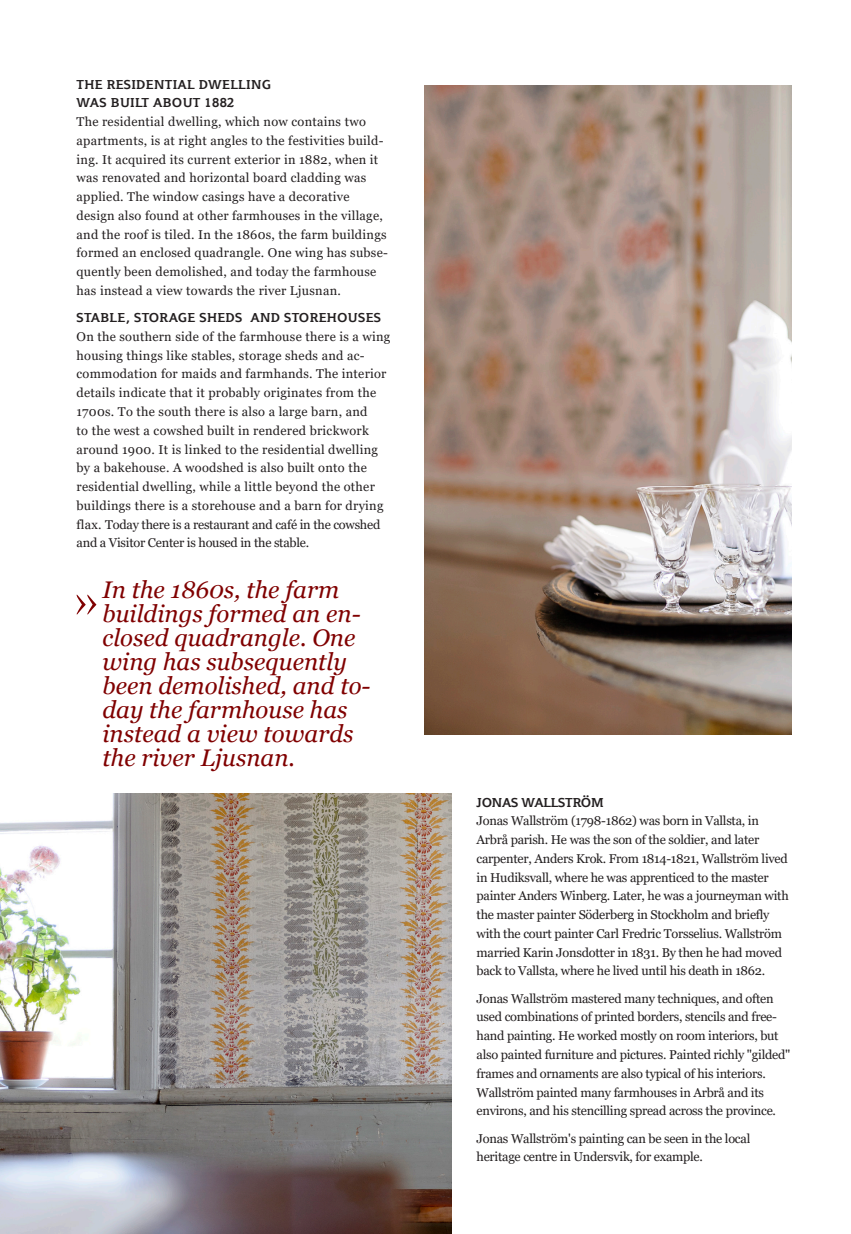
<style>
.page{position:relative;width:851px;height:1234px;background:#fff}
.page>*{position:absolute;margin:0;border:0;box-sizing:border-box;transform-origin:0 0}
.t1{font:italic 24px/24px "Georgia";color:#800101}
.t2{font:12.75px/18.8px "Georgia";letter-spacing:.02em;color:#231f20}
.t3{font:12.75px/18.8px "Georgia";letter-spacing:-.02em;color:#231f20}
.t4{font:700 12.75px/18.8px "Plume";letter-spacing:.02em;color:#231f20}
.s1{font-family:"Plume";font-weight:700}
</style>
<div class="page">
<svg style="left:77px;top:594px;width:19px;height:20px"></svg>
<img style="left:424px;top:85px;width:367px;height:649px">
<img style="left:0;top:793px;width:451px;height:440px">
<p class="t4" style="left:77px;top:74px;width:196px">THE RESIDENTIAL DWELLING<br>WAS BUILT ABOUT 1882</p>
<p class="t2" style="left:77px;top:112px;width:313px">The residential dwelling, which now contains two apartments, is at right angles to the festivities build&shy;ing. It acquired its current exterior in 1882, when it was renovated and horizontal board cladding was applied. The window casings have a decorative design also found at other farmhouses in the village, and the roof is tiled. In the 1860s, the farm buildings formed an enclosed quadrangle. One wing has subse&shy;quently been demolished, and today the farmhouse has instead a view towards the river Ljusnan.</p>
<p class="t4" style="left:77px;top:308px;width:306px">STABLE, STORAGE SHEDS AND STOREHOUSES</p>
<p class="t2" style="left:77px;top:327px;width:315px">On the southern side of the farmhouse there is a wing housing things like stables, storage sheds and ac&shy;commodation for maids and farmhands. The interior details indicate that it probably originates from the 1700s. To the south there is also a large barn, and<br>to the west a cowshed built in rendered brickwork around 1900. It is linked to the residential dwelling by a bakehouse. A woodshed is also built onto the residential dwelling, while a little beyond the other buildings there is a storehouse and a barn for drying flax. Today there is a restaurant and café in the cowshed and a Visitor Center is housed in the stable.</p>
<p class="t1" style="left:102px;top:577px;width:269px">In the 1860s, the farm buildings formed an en&shy;closed quadrangle. One wing has subsequently been demolished, and to&shy;day the farmhouse has instead a view towards the river Ljusnan.</p>
<p class="t3" style="left:476px;top:792px;width:313px"><span class="s1">JONAS WALLSTRÖM<br></span>Jonas Wallström (1798-1862) was born in Vallsta, in Arbrå parish. He was the son of the soldier, and later carpenter, Anders Krok. From 1814-1821, Wallström lived in Hudiksvall, where he was apprenticed to the master painter Anders Winberg. Later, he was a journeyman with the master painter Söderberg in Stockholm and briefly with the court painter Carl Fredric Torsselius. Wallström married Karin Jonsdotter in 1831. By then he had moved back to Vallsta, where he lived until his death in 1862.</p>
<p class="t3" style="left:476px;top:988px;width:315px">Jonas Wallström mastered many techniques, and often used combinations of printed borders, stencils and free&shy;hand painting. He worked mostly on room interiors, but also painted furniture and pictures. Painted richly "gilded" frames and ornaments are also typical of his interiors.<br>Wallström painted many farmhouses in Arbrå and its environs, and his stencilling spread across the province.</p>
<p class="t3" style="left:476px;top:1128px;width:275px">Jonas Wallström's painting can be seen in the local heritage centre in Undersvik, for example.</p>
</div>
